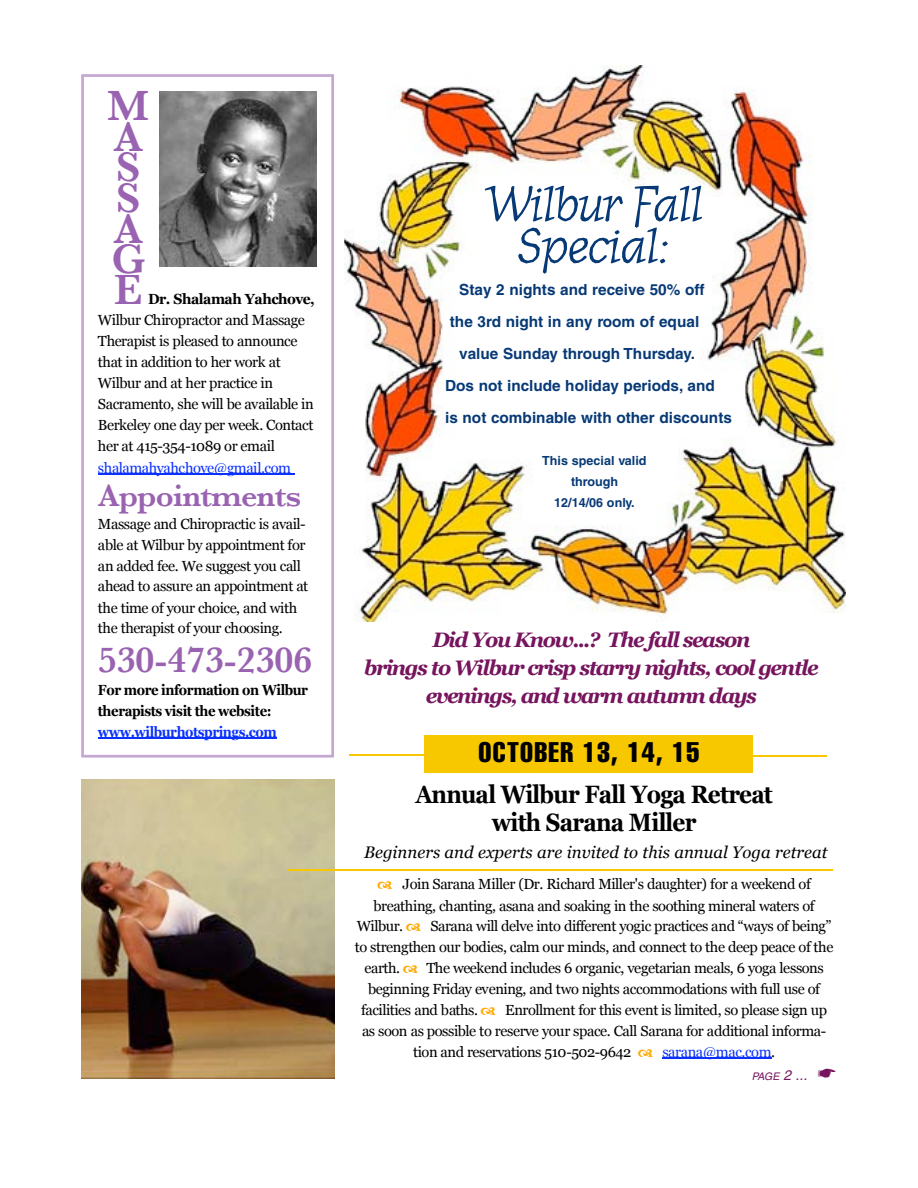
<style>
.page{position:relative;width:918px;height:1188px;background:#fff}
.page>*{position:absolute;margin:0;border:0;box-sizing:border-box;transform-origin:0 0}
.t1{font:italic 50.25px/41.8px "Journal";letter-spacing:-.06em;color:#073976;text-align:center}
.t2{font:600 43.2px/30.8px "Baskerville";color:#9a63b1}
.t3{font:600 37.65px "Baskerville";color:#9a63b1}
.t4{font:600 32.1px "Baskerville";letter-spacing:-.025em;color:#9a63b1}
.t5{font:extra-condensed 27.9px "Helvetica";letter-spacing:.05em;color:#000}
.t6{font:700 25.05px/27.8px "Georgia";letter-spacing:-.035em;color:#000;text-align:center;scale:.9 1}
.t7{font:italic 700 20.85px/27.9px "Georgia";letter-spacing:-.07em;color:#76145d;text-align:center}
.t8{font:italic 16.8px "Georgia";color:#000}
.t9{font:700 15.3px "Helvetica";color:#073976}
.t10{font:14.7px/20.9px "Georgia";letter-spacing:-.025em;color:#000}
.t11{font:700 14.7px/20.7px "Georgia";letter-spacing:-.035em;color:#000;scale:.9 1}
.t12{font:14.7px "Georgia";letter-spacing:-.035em;color:#0a31ff}
.t13{font:700 14.7px "Georgia";letter-spacing:-.035em;color:#0a31ff;scale:.9 1}
.t14{font:700 14.7px "Georgia";letter-spacing:-.035em;color:#000;scale:.95 1}
.t15{font:700 12.6px/20.9px "Helvetica";color:#073976;text-align:center}
.t16{font:italic 10.5px "Helvetica";color:#76145d}
.s1{color:#000}
.s2{font-size:13.95px}
</style>
<div class="page">
<svg style="left:81px;top:74px;width:253px;height:684px"></svg>
<img style="left:160px;top:92px;width:157px;height:174px">
<img style="left:345px;top:65px;width:500px;height:556px">
<hr style="left:662px;top:1058px;width:110px;height:1px;background:#0a31ff">
<img style="left:81px;top:780px;width:253px;height:298px">
<div style="left:425px;top:735px;width:328px;height:38px;background:#f7c800"></div>
<hr style="left:349px;top:754px;width:85px;height:2px;background:#f7c800">
<hr style="left:741px;top:755px;width:86px;height:1px;background:#f7c800">
<hr style="left:288px;top:869px;width:545px;height:1px;background:#f7c800">
<h2 class="t2" style="left:107px;top:91px;width:43px">M<br>A<br>S<br>S<br>A<br>G<br>E</h2>
<p class="t14" style="left:148px;top:291px;width:177px">Dr. Shalamah Yahchove,</p>
<p class="t10" style="left:98px;top:309px;width:217px">Wilbur Chiropractor and Massage<br>Therapist is pleased to announce that in addition to her work at<br>Wilbur and at her practice in<br>Sacramento, she will be available in<br>Berkeley one day per week. Contact her at 415-354-1089 or email</p>
<p class="t12" style="left:98px;top:459px;width:195px">shalamahyahchove@gmail.com</p>
<h3 class="t4" style="left:98px;top:478px;width:205px">Ap p o in tm e n ts</h3>
<p class="t10" style="left:98px;top:513px;width:212px">Massage and Chiropractic is avail&shy;able at Wilbur by appointment for an added fee. We suggest you call ahead to assure an appointment at the time of your choice, and with the therapist of your choosing.</p>
<h3 class="t3" style="left:98px;top:639px;width:216px">530-473-2306</h3>
<p class="t11" style="left:98px;top:679px;width:235px">For more information on Wilbur therapists visit the website:</p>
<p class="t13" style="left:98px;top:723px;width:200px">w w w .w ilb u r h o ts p r in g s .c o m</p>
<h1 class="t1" style="left:485px;top:188px;width:221px">Wilbur Fall<br>Special:</h1>
<p class="t9" style="left:459px;top:284px;width:247px">Stay 2 nights and receive 50% off</p>
<p class="t9" style="left:450px;top:316px;width:251px">the 3rd night in any room of equal</p>
<p class="t9" style="left:459px;top:348px;width:237px">value Sunday through Thursday.</p>
<p class="t9" style="left:445px;top:380px;width:271px">Dos not include holiday periods, and</p>
<p class="t9" style="left:445px;top:412px;width:288px">is not combinable with other discounts</p>
<p class="t15" style="left:542px;top:452px;width:106px">This special valid through<br>12/14/06 only.</p>
<h3 class="t7" style="left:364px;top:625px;width:456px">Did You Know...? Thefall season<br>brings to Wilbur crisp starry nights, cool gentle evenings, and warm autumn days</h3>
<h3 class="t5" style="left:479px;top:742px;width:222px">OCTOBER 13, 14, 15</h3>
<h3 class="t6" style="left:415px;top:780px;width:399px">Annual Wilbur Fall Yoga Retreat with Sarana Miller</h3>
<p class="t8" style="left:364px;top:842px;width:465px">Beginners and experts are invited to this annual Yoga retreat</p>
<p class="t10" style="left:403px;top:874px;width:410px">Join Sarana Miller (Dr. Richard Miller's daughter) for a weekend of</p>
<p class="t10" style="left:374px;top:895px;width:443px">breathing, chanting, asana and soaking in the soothing mineral waters of</p>
<p class="t10" style="left:357px;top:916px;width:48px">Wilbur.</p>
<p class="t10" style="left:430px;top:916px;width:403px">Sarana will delve into different yogic practices and “ways of being”</p>
<p class="t10" style="left:355px;top:937px;width:480px">to strengthen our bodies, calm our minds, and connect to the deep peace of the</p>
<p class="t10" style="left:364px;top:958px;width:37px">earth.</p>
<p class="t10" style="left:426px;top:958px;width:399px">The weekend includes 6 organic, vegetarian meals, 6 yoga lessons</p>
<p class="t10" style="left:368px;top:979px;width:453px">beginning Friday evening, and two nights accommodations with full use of</p>
<p class="t10" style="left:361px;top:999px;width:119px">facilities and baths.</p>
<p class="t10" style="left:505px;top:999px;width:324px">Enrollment for this event is limited, so please sign up</p>
<p class="t10" style="left:362px;top:1021px;width:466px">as soon as possible to reserve your space. Call Sarana for additional informa-</p>
<p class="t10" style="left:413px;top:1041px;width:220px">tion and reservations 510-502-9642</p>
<p class="t12" style="left:662px;top:1043px;width:114px">s a r a n a @ m a c .c o m<span class="s1">.</span></p>
<p class="t16" style="left:752px;top:1072px;width:86px">PAGE <span class="s2">2 ...</span> ☛</p>
</div>
